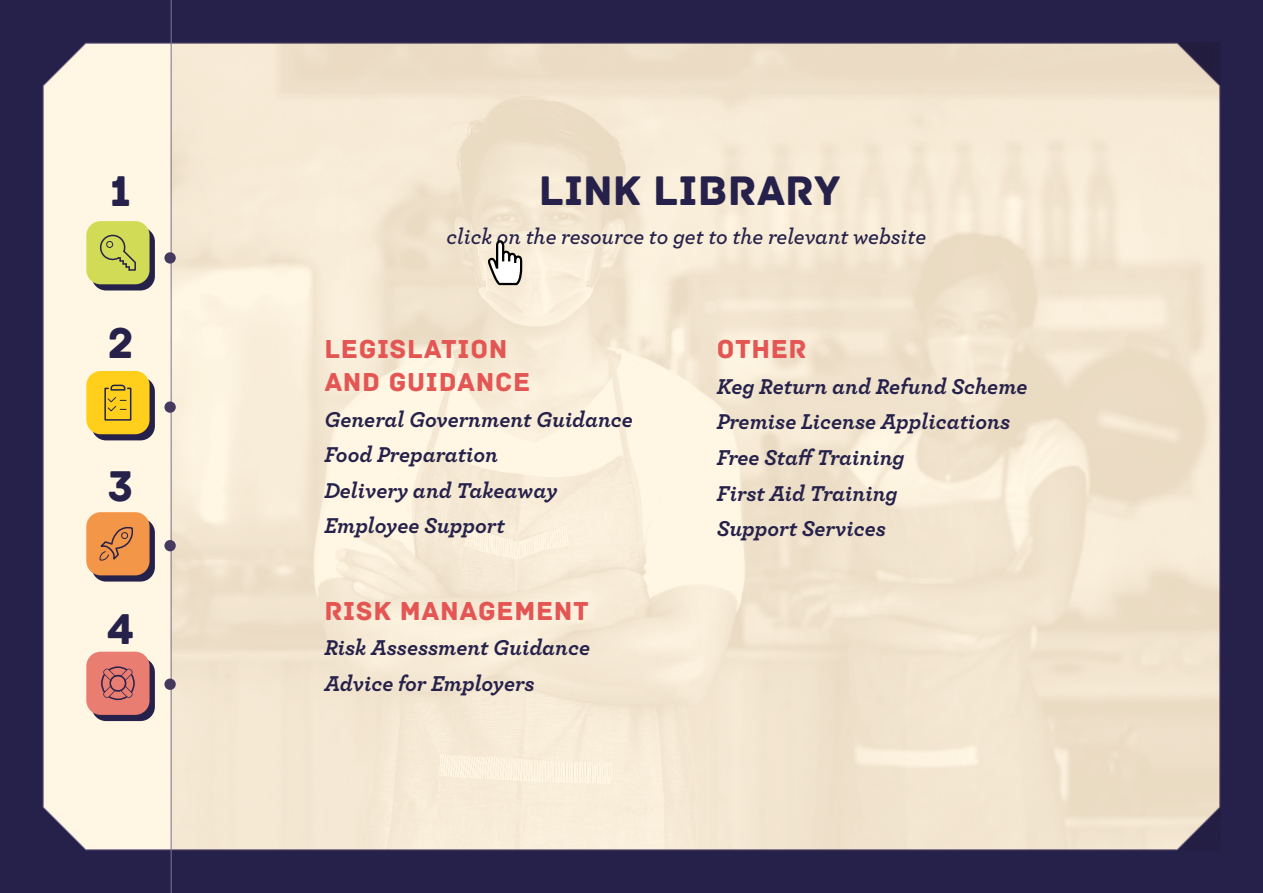
<style>
.page{position:relative;width:1263px;height:893px;background:#26214a}
.page>*{position:absolute;margin:0;border:0;box-sizing:border-box;transform-origin:0 0}
.t1{font:45.3px "Archive";color:#26214a}
.t2{font:43.5px "Archive";color:#26214a}
.t3{font:27.3px/32.7px "Archive";letter-spacing:.025em;color:#e45654}
.t4{font:italic 700 22.5px/35.5px "Archer";color:#26214a}
.t5{font:italic 600 22.5px "Archer";color:#26214a}
</style>
<div class="page">
<div style="left:43px;top:43px;width:128px;height:807px;background:#fff6e3"></div>
<img style="left:172px;top:43px;width:1048px;height:807px">
<hr style="left:171px;top:0;width:1px;height:893px;background:#827592">
<svg style="left:487px;top:240px;width:35px;height:45px;background:#c1bdb5"></svg>
<div style="left:92px;top:377px;width:63px;height:63px;background:#26214a;border-radius:14px"></div>
<div style="left:86px;top:371px;width:64px;height:63px;background:#ffcf1b;border-radius:14px"></div>
<div style="left:92px;top:518px;width:63px;height:64px;background:#26214a;border-radius:14px"></div>
<div style="left:86px;top:512px;width:64px;height:63px;background:#f49648;border-radius:14px"></div>
<div style="left:92px;top:227px;width:63px;height:63px;background:#26214a;border-radius:14px"></div>
<div style="left:86px;top:221px;width:64px;height:63px;background:#d2db56;border-radius:14px"></div>
<div style="left:92px;top:658px;width:63px;height:63px;background:#26214a;border-radius:14px"></div>
<div style="left:86px;top:652px;width:64px;height:63px;background:#ea7d72;border-radius:14px"></div>
<div style="left:164px;top:252px;width:12px;height:12px;background:#463960;border-radius:50%"></div>
<div style="left:164px;top:401px;width:12px;height:12px;background:#463960;border-radius:50%"></div>
<div style="left:164px;top:540px;width:12px;height:11px;background:#463960;border-radius:50%"></div>
<div style="left:164px;top:679px;width:12px;height:11px;background:#463960;border-radius:50%"></div>
<svg style="left:100px;top:234px;width:36px;height:37px"></svg>
<div style="left:106px;top:241px;width:7px;height:7px;border:1px solid #26214a;border-radius:50%"></div>
<svg style="left:99px;top:527px;width:34px;height:34px"></svg>
<svg style="left:101px;top:666px;width:34px;height:35px"></svg>
<svg style="left:104px;top:384px;width:28px;height:37px"></svg>
<h1 class="t1" style="left:109px;top:164px;width:24px">1</h1>
<h1 class="t1" style="left:108px;top:316px;width:27px">2</h1>
<h1 class="t1" style="left:108px;top:459px;width:27px">3</h1>
<h1 class="t1" style="left:107px;top:602px;width:29px">4</h1>
<h2 class="t2" style="left:539px;top:165px;width:303px">LINK LIBRARY</h2>
<p class="t5" style="left:447px;top:220px;width:481px">click on the resource to get to the relevant website</p>
<p class="t3" style="left:324px;top:333px;width:207px">LEGISLATION<br>AND GUIDANCE</p>
<p class="t4" style="left:324px;top:400px;width:310px">General Government Guidance<br>Food Preparation<br>Delivery and Takeaway<br>Employee Support</p>
<p class="t3" style="left:324px;top:595px;width:266px">RISK MANAGEMENT</p>
<p class="t4" style="left:324px;top:628px;width:267px">Risk Assessment Guidance<br>Advice for Employers</p>
<p class="t3" style="left:717px;top:333px;width:92px">OTHER</p>
<p class="t4" style="left:717px;top:367px;width:312px">Keg Return and Refund Scheme<br>Premise License Applications<br>Free Staff Training<br>First Aid Training<br>Support Services</p>
</div>
